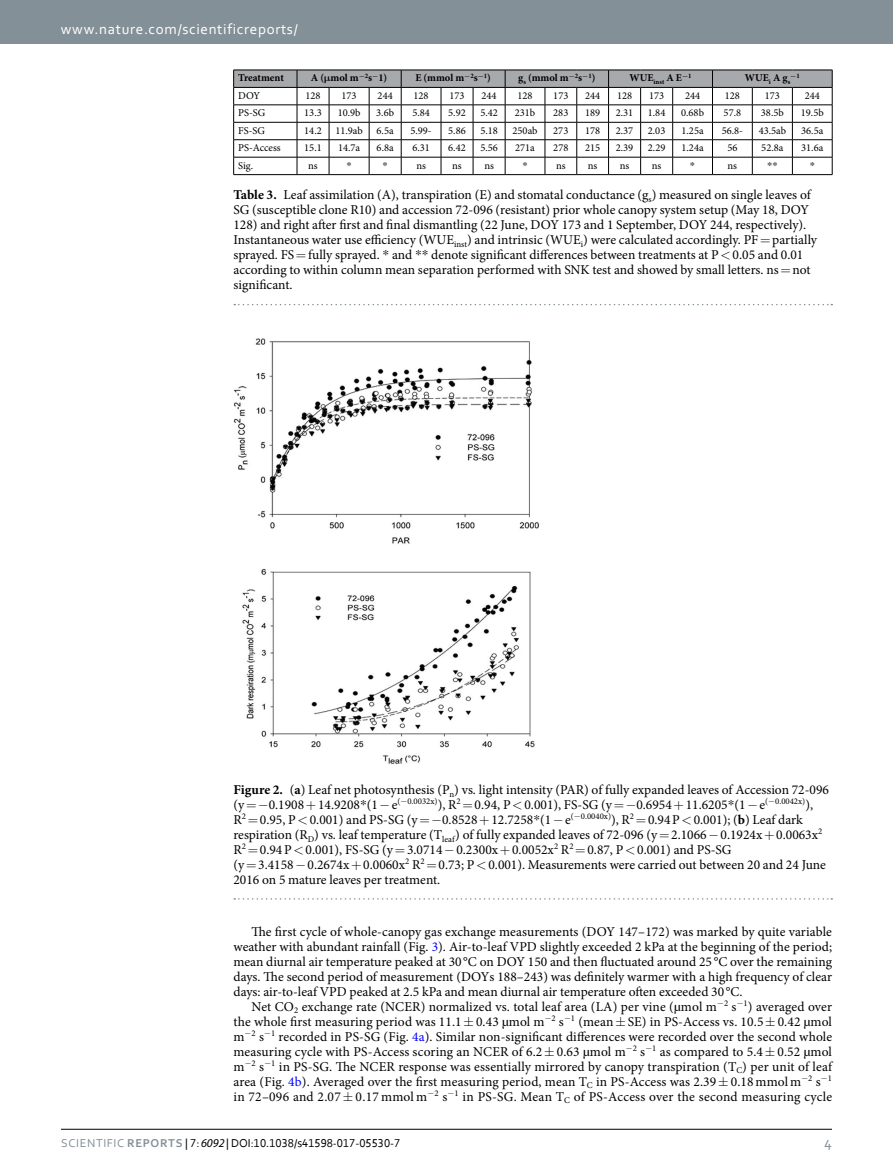
<style>
.page{position:relative;width:893px;height:1174px;background:#fff}
.page>*{position:absolute;margin:0;border:0;box-sizing:border-box;transform-origin:0 0}
.t1{font:15px "Corbel 2";letter-spacing:.045em;color:#fff}
.t2{font:15px "Corbel 2";color:#839097}
.t3{font:13.5px/15px "Minion Pro";color:#000;text-align:justify}
.t4{font:12px "Corbel";color:#000}
.t5{font:10.5px "Minion Pro";color:#000}
.t6{font:700 10.5px "Minion Pro";color:#000}
.t7{font:10.5px "STIX General";color:#000}
.t8{font:700 6.9px "Minion Pro";color:#000}
.s1{font-weight:700}
.s2{font-family:"STIX General"}
.s3{color:#00f}
.s4{font-family:"Corbel 2";color:#839097}
.s5{font-family:"Corbel Bold 2";color:#839097}
.s6{font-family:"Myriad Pro";font-style:italic}
</style>
<div class="page">
<div style="left:0;top:0;width:893px;height:43px;background:#839097"></div>
<hr style="left:61px;top:1129px;width:771px;height:1px;background:#000">
<svg style="left:234px;top:304px;width:598px;height:1px"></svg>
<hr style="left:233px;top:174px;width:64px;height:1px;background:#000">
<hr style="left:297px;top:174px;width:32px;height:1px;background:#000">
<hr style="left:329px;top:174px;width:40px;height:1px;background:#000">
<hr style="left:369px;top:174px;width:32px;height:1px;background:#000">
<hr style="left:401px;top:174px;width:40px;height:1px;background:#000">
<hr style="left:441px;top:174px;width:32px;height:1px;background:#000">
<hr style="left:473px;top:174px;width:32px;height:1px;background:#000">
<hr style="left:505px;top:174px;width:40px;height:1px;background:#000">
<hr style="left:545px;top:174px;width:32px;height:1px;background:#000">
<hr style="left:577px;top:174px;width:32px;height:1px;background:#000">
<hr style="left:609px;top:174px;width:32px;height:1px;background:#000">
<hr style="left:641px;top:174px;width:32px;height:1px;background:#000">
<hr style="left:673px;top:174px;width:39px;height:1px;background:#000">
<hr style="left:712px;top:174px;width:40px;height:1px;background:#000">
<hr style="left:752px;top:174px;width:40px;height:1px;background:#000">
<hr style="left:792px;top:174px;width:40px;height:1px;background:#000">
<img style="left:233px;top:338px;width:306px;height:426px">
<svg style="left:234px;top:898px;width:598px;height:1px"></svg>
<svg style="left:233px;top:70px;width:600px;height:104px"></svg>
<p class="t1" style="left:61px;top:19px;width:238px">www.nature.com/scientificreports/</p>
<p class="t6" style="left:238px;top:71px;width:47px">Treatment</p>
<p class="t6" style="left:311px;top:71px;width:78px">A ( mol m−<sup>2</sup>s−1)</p>
<p class="t6" style="left:415px;top:71px;width:77px">E (mmol m−<sup>2</sup>s−<sup>1</sup>)</p>
<p class="t6" style="left:518px;top:71px;width:79px">g<sub>s</sub> (mmol m−<sup>2</sup>s−<sup>1</sup>)</p>
<p class="t6" style="left:629px;top:71px;width:63px">WUE<sub>inst</sub> A E−<sup>1</sup></p>
<p class="t6" style="left:745px;top:71px;width:47px">WUE<sub>i</sub> A g<sub>s</sub></p>
<p class="t8" style="left:790px;top:71px;width:11px">−1</p>
<p class="t5" style="left:238px;top:88px;width:24px">DOY</p>
<p class="t5" style="left:305px;top:88px;width:17px">128</p>
<p class="t5" style="left:342px;top:88px;width:17px">173</p>
<p class="t5" style="left:378px;top:88px;width:17px">244</p>
<p class="t5" style="left:414px;top:88px;width:17px">128</p>
<p class="t5" style="left:449px;top:88px;width:17px">173</p>
<p class="t5" style="left:482px;top:88px;width:17px">244</p>
<p class="t5" style="left:517px;top:88px;width:17px">128</p>
<p class="t5" style="left:553px;top:88px;width:17px">173</p>
<p class="t5" style="left:585px;top:88px;width:17px">244</p>
<p class="t5" style="left:617px;top:88px;width:17px">128</p>
<p class="t5" style="left:649px;top:88px;width:17px">173</p>
<p class="t5" style="left:685px;top:88px;width:17px">244</p>
<p class="t5" style="left:725px;top:88px;width:17px">128</p>
<p class="t5" style="left:765px;top:88px;width:17px">173</p>
<p class="t5" style="left:805px;top:88px;width:17px">244</p>
<p class="t5" style="left:238px;top:106px;width:29px">PS-SG</p>
<p class="t5" style="left:304px;top:106px;width:19px">13.3</p>
<p class="t5" style="left:338px;top:106px;width:24px">10.9b</p>
<p class="t5" style="left:376px;top:106px;width:19px">3.6b</p>
<p class="t5" style="left:412px;top:106px;width:19px">5.84</p>
<p class="t5" style="left:448px;top:106px;width:19px">5.92</p>
<p class="t5" style="left:480px;top:106px;width:19px">5.42</p>
<p class="t5" style="left:515px;top:106px;width:22px">231b</p>
<p class="t5" style="left:553px;top:106px;width:17px">283</p>
<p class="t5" style="left:585px;top:106px;width:17px">189</p>
<p class="t5" style="left:616px;top:106px;width:19px">2.31</p>
<p class="t5" style="left:648px;top:106px;width:19px">1.84</p>
<p class="t5" style="left:681px;top:106px;width:24px">0.68b</p>
<p class="t5" style="left:724px;top:106px;width:19px">57.8</p>
<p class="t5" style="left:761px;top:106px;width:24px">38.5b</p>
<p class="t5" style="left:801px;top:106px;width:24px">19.5b</p>
<p class="t5" style="left:238px;top:123px;width:28px">FS-SG</p>
<p class="t5" style="left:304px;top:123px;width:19px">14.2</p>
<p class="t5" style="left:335px;top:123px;width:29px">11.9ab</p>
<p class="t5" style="left:377px;top:123px;width:19px">6.5a</p>
<p class="t5" style="left:410px;top:123px;width:23px">5.99-</p>
<p class="t5" style="left:448px;top:123px;width:19px">5.86</p>
<p class="t5" style="left:480px;top:123px;width:19px">5.18</p>
<p class="t5" style="left:512px;top:123px;width:26px">250ab</p>
<p class="t5" style="left:553px;top:123px;width:17px">273</p>
<p class="t5" style="left:585px;top:123px;width:17px">178</p>
<p class="t5" style="left:616px;top:123px;width:19px">2.37</p>
<p class="t5" style="left:648px;top:123px;width:19px">2.03</p>
<p class="t5" style="left:681px;top:123px;width:24px">1.25a</p>
<p class="t5" style="left:722px;top:123px;width:23px">56.8-</p>
<p class="t5" style="left:759px;top:123px;width:29px">43.5ab</p>
<p class="t5" style="left:801px;top:123px;width:24px">36.5a</p>
<p class="t5" style="left:238px;top:141px;width:44px">PS-Access</p>
<p class="t5" style="left:304px;top:141px;width:19px">15.1</p>
<p class="t5" style="left:338px;top:141px;width:24px">14.7a</p>
<p class="t5" style="left:377px;top:141px;width:19px">6.8a</p>
<p class="t5" style="left:412px;top:141px;width:19px">6.31</p>
<p class="t5" style="left:448px;top:141px;width:19px">6.42</p>
<p class="t5" style="left:480px;top:141px;width:19px">5.56</p>
<p class="t5" style="left:515px;top:141px;width:21px">271a</p>
<p class="t5" style="left:553px;top:141px;width:17px">278</p>
<p class="t5" style="left:585px;top:141px;width:17px">215</p>
<p class="t5" style="left:616px;top:141px;width:19px">2.39</p>
<p class="t5" style="left:648px;top:141px;width:19px">2.29</p>
<p class="t5" style="left:681px;top:141px;width:24px">1.24a</p>
<p class="t5" style="left:727px;top:141px;width:12px">56</p>
<p class="t5" style="left:761px;top:141px;width:24px">52.8a</p>
<p class="t5" style="left:801px;top:141px;width:24px">31.6a</p>
<p class="t5" style="left:238px;top:158px;width:17px">Sig.</p>
<p class="t5" style="left:308px;top:158px;width:11px">ns</p>
<p class="t7" style="left:767px;top:157px;width:12px">**</p>
<p class="t7" style="left:810px;top:157px;width:7px">*</p>
<p class="t3" style="left:233px;top:187px;width:585px;text-align:left"><span class="s1">Table 3.</span> Leaf assimilation (A), transpiration (E) and stomatal conductance (g<sub>s</sub>) measured on single leaves of SG (susceptible clone R10) and accession 72-096 (resistant) prior whole canopy system setup (May 18, DOY 128) and right after first and final dismantling (22 June, DOY 173 and 1 September, DOY 244, respectively).<br>Instantaneous water use efficiency (WUE<sub>inst</sub>) and intrinsic (WUE<sub>i</sub>) were calculated accordingly. PF partially sprayed. FS fully sprayed. <span class="s2">*</span> and <span class="s2">**</span> denote significant differences between treatments at P 0.05 and 0.01 according to within column mean separation performed with SNK test and showed by small letters. ns not significant.</p>
<p class="t7" style="left:346px;top:157px;width:7px">*</p>
<p class="t7" style="left:383px;top:157px;width:7px">*</p>
<p class="t7" style="left:522px;top:157px;width:7px">*</p>
<p class="t7" style="left:690px;top:157px;width:7px">*</p>
<p class="t5" style="left:416px;top:158px;width:11px">ns</p>
<p class="t5" style="left:452px;top:158px;width:11px">ns</p>
<p class="t5" style="left:484px;top:158px;width:11px">ns</p>
<p class="t5" style="left:556px;top:158px;width:11px">ns</p>
<p class="t5" style="left:588px;top:158px;width:11px">ns</p>
<p class="t5" style="left:620px;top:158px;width:11px">ns</p>
<p class="t5" style="left:652px;top:158px;width:11px">ns</p>
<p class="t5" style="left:728px;top:158px;width:11px">ns</p>
<p class="t3" style="left:233px;top:782px;width:597px;text-align:left"><span class="s1">Figure 2.</span> (<span class="s1">a</span>) Leaf net photosynthesis (P<sub>n</sub>) vs. light intensity (PAR) of fully expanded leaves of Accession 72-096 (y −0.1908 14.9208<span class="s2">*</span>(1−e<sup>(</sup>−<sup>0.0032x)</sup>), R<sup>2</sup> 0.94, P 0.001), FS-SG (y −0.6954 11.6205<span class="s2">*</span>(1−e<sup>(</sup>−<sup>0.0042x)</sup>), R<sup>2</sup> 0.95, P 0.001) and PS-SG (y −0.8528 12.7258<span class="s2">*</span>(1−e<sup>(</sup>−<sup>0.0040x)</sup>), R<sup>2</sup> 0.94P 0.001); (<span class="s1">b</span>) Leaf dark respiration (R<sub>D</sub>) vs. leaf temperature (T<sub>leaf</sub>) of fully expanded leaves of 72-096 (y 2.1066−0.1924x 0.0063x<sup>2<br></sup>R<sup>2</sup> 0.94P 0.001), FS-SG (y 3.0714−0.2300x 0.0052x<sup>2</sup> R<sup>2</sup> 0.87, P 0.001) and PS-SG<br>(y 3.4158−0.2674x 0.0060x<sup>2</sup> R<sup>2</sup> 0.73; P 0.001). Measurements were carried out between 20 and 24 June 2016 on 5 mature leaves per treatment.</p>
<p class="t3" style="left:233px;top:924px;width:600px;text-indent:18px">The first cycle of whole-canopy gas exchange measurements (DOY 147–172) was marked by quite variable weather with abundant rainfall (Fig. <span class="s3">3</span>). Air-to-leaf VPD slightly exceeded 2 kPa at the beginning of the period; mean diurnal air temperature peaked at 30 °C on DOY 150 and then fluctuated around 25 °C over the remaining days. The second period of measurement (DOYs 188–243) was definitely warmer with a high frequency of clear days: air-to-leaf VPD peaked at 2.5 kPa and mean diurnal air temperature often exceeded 30 °C.</p>
<p class="t3" style="left:233px;top:999px;width:600px;text-indent:18px">Net CO<sub>2</sub> exchange rate (NCER) normalized vs. total leaf area (LA) per vine (<span class="s2">µ</span>mol m−<sup>2</sup> s−<sup>1</sup>) averaged over the whole first measuring period was 11.1 0.43 <span class="s2">µ</span>mol m−<sup>2</sup> s−<sup>1</sup> (mean SE) in PS-Access vs. 10.5 0.42 <span class="s2">µ</span>mol m−<sup>2</sup> s−<sup>1</sup> recorded in PS-SG (Fig. <span class="s3">4a</span>). Similar non-significant differences were recorded over the second whole measuring cycle with PS-Access scoring an NCER of 6.2 0.63 <span class="s2">µ</span>mol m−<sup>2</sup> s−<sup>1</sup> as compared to 5.4 0.52 <span class="s2">µ</span>mol m−<sup>2</sup> s−<sup>1</sup> in PS-SG. The NCER response was essentially mirrored by canopy transpiration (T<sub>C</sub>) per unit of leaf area (Fig. <span class="s3">4b</span>). Averaged over the first measuring period, mean T<sub>C</sub> in PS-Access was 2.39 0.18 mmol m−<sup>2</sup> s−<sup>1 </sup>in 72–096 and 2.07 0.17 mmol m−<sup>2</sup> s−<sup>1</sup> in PS-SG. Mean T<sub>C</sub> of PS-Access over the second measuring cycle</p>
<p class="t4" style="left:61px;top:1135px;width:341px"><span class="s4">SCIentIfIC</span> <span class="s5">REPORTS</span> | 7: <span class="s6">6092</span> | DOI:10.1038/s41598-017-05530-7</p>
<p class="t2" style="left:824px;top:1132px;width:9px">4</p>
</div>
